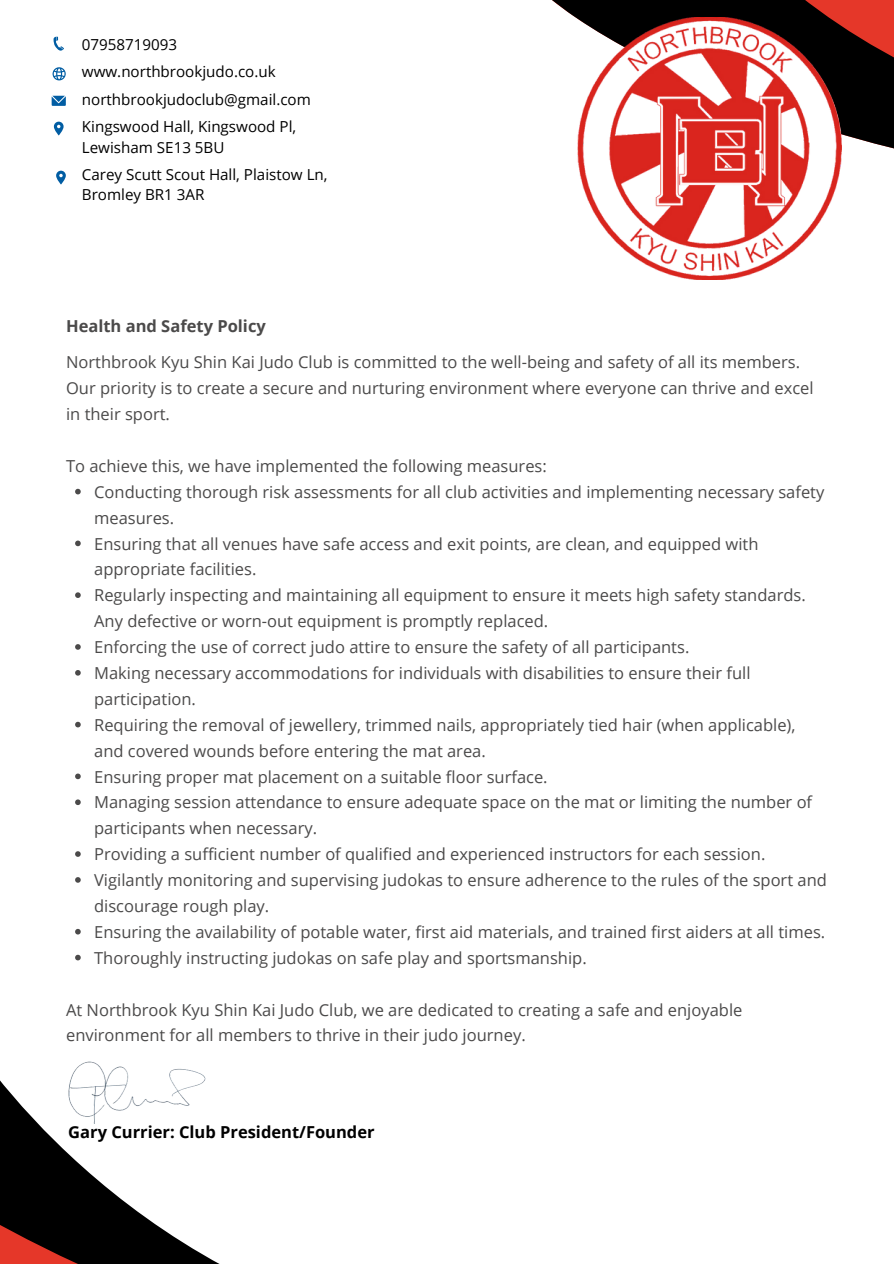
<style>
.page{position:relative;width:894px;height:1264px;background:#fff}
.page>*{position:absolute;margin:0;border:0;box-sizing:border-box;transform-origin:0 0}
.t1{font:16.5px/25.8px "Open Sans";color:#4b4a4a}
.t2{font:700 16.5px "Open Sans";color:#000}
.t3{font:700 16.5px "Open Sans";color:#4b4a4a}
.t4{font:15.15px "Open Sans";color:#000}
</style>
<div class="page">
<svg style="left:0;top:1080px;width:218px;height:183px"></svg>
<svg style="left:552px;top:0;width:341px;height:280px"></svg>
<img style="left:563px;top:17px;width:278px;height:262px">
<svg style="left:53px;top:37px;width:11px;height:14px"></svg>
<svg style="left:52px;top:96px;width:14px;height:10px"></svg>
<svg style="left:54px;top:122px;width:10px;height:13px"></svg>
<svg style="left:56px;top:171px;width:10px;height:13px"></svg>
<svg style="left:53px;top:67px;width:13px;height:13px"></svg>
<svg style="left:75px;top:489px;width:6px;height:5px"></svg>
<svg style="left:75px;top:540px;width:6px;height:6px"></svg>
<svg style="left:75px;top:592px;width:6px;height:6px"></svg>
<svg style="left:75px;top:644px;width:6px;height:5px"></svg>
<svg style="left:75px;top:670px;width:6px;height:5px"></svg>
<svg style="left:75px;top:721px;width:6px;height:6px"></svg>
<svg style="left:75px;top:773px;width:6px;height:6px"></svg>
<svg style="left:75px;top:799px;width:6px;height:6px"></svg>
<svg style="left:75px;top:851px;width:6px;height:5px"></svg>
<svg style="left:75px;top:877px;width:6px;height:5px"></svg>
<svg style="left:75px;top:928px;width:6px;height:6px"></svg>
<svg style="left:75px;top:954px;width:6px;height:6px"></svg>
<img style="left:66px;top:1061px;width:147px;height:62px">
<p class="t4" style="left:82px;top:34px;width:97px">07958719093</p>
<p class="t4" style="left:82px;top:61px;width:195px">www.northbrookjudo.co.uk</p>
<p class="t4" style="left:82px;top:89px;width:230px">northbrookjudoclub@gmail.com</p>
<p class="t4" style="left:82px;top:116px;width:216px">Kingswood Hall, Kingswood Pl,</p>
<p class="t4" style="left:82px;top:136px;width:144px">Lewisham SE13 5BU</p>
<p class="t4" style="left:82px;top:164px;width:247px">Carey Scutt Scout Hall, Plaistow Ln,</p>
<p class="t4" style="left:82px;top:184px;width:124px">Bromley BR1 3AR</p>
<p class="t3" style="left:66px;top:314px;width:201px">Health and Safety Policy</p>
<p class="t1" style="left:66px;top:349px;width:748px">Northbrook Kyu Shin Kai Judo Club is committed to the well-being and safety of all its members.<br>Our priority is to create a secure and nurturing environment where everyone can thrive and excel in their sport.</p>
<p class="t1" style="left:66px;top:452px;width:482px">To achieve this, we have implemented the following measures:</p>
<p class="t1" style="left:94px;top:478px;width:731px">Conducting thorough risk assessments for all club activities and implementing necessary safety measures.</p>
<p class="t1" style="left:94px;top:530px;width:665px">Ensuring that all venues have safe access and exit points, are clean, and equipped with appropriate facilities.</p>
<p class="t1" style="left:94px;top:582px;width:713px">Regularly inspecting and maintaining all equipment to ensure it meets high safety standards.<br>Any defective or worn-out equipment is promptly replaced.</p>
<p class="t1" style="left:94px;top:634px;width:596px">Enforcing the use of correct judo attire to ensure the safety of all participants.</p>
<h1 class="t1" style="left:94px;top:659px;width:657px">Making necessary accommodations for individuals with disabilities to ensure their full participation.</h1>
<p class="t1" style="left:94px;top:711px;width:702px">Requiring the removal of jewellery, trimmed nails, appropriately tied hair (when applicable), and covered wounds before entering the mat area.</p>
<p class="t1" style="left:94px;top:763px;width:455px">Ensuring proper mat placement on a suitable floor surface.</p>
<p class="t1" style="left:94px;top:789px;width:719px">Managing session attendance to ensure adequate space on the mat or limiting the number of participants when necessary.</p>
<p class="t1" style="left:94px;top:841px;width:672px">Providing a sufficient number of qualified and experienced instructors for each session.</p>
<p class="t1" style="left:94px;top:866px;width:734px">Vigilantly monitoring and supervising judokas to ensure adherence to the rules of the sport and discourage rough play.</p>
<p class="t1" style="left:94px;top:918px;width:732px">Ensuring the availability of potable water, first aid materials, and trained first aiders at all times.</p>
<p class="t1" style="left:94px;top:944px;width:494px">Thoroughly instructing judokas on safe play and sportsmanship.</p>
<p class="t1" style="left:66px;top:996px;width:677px">At Northbrook Kyu Shin Kai Judo Club, we are dedicated to creating a safe and enjoyable environment for all members to thrive in their judo journey.</p>
<p class="t2" style="left:68px;top:1120px;width:308px">Gary Currier: Club President/Founder</p>
</div>
